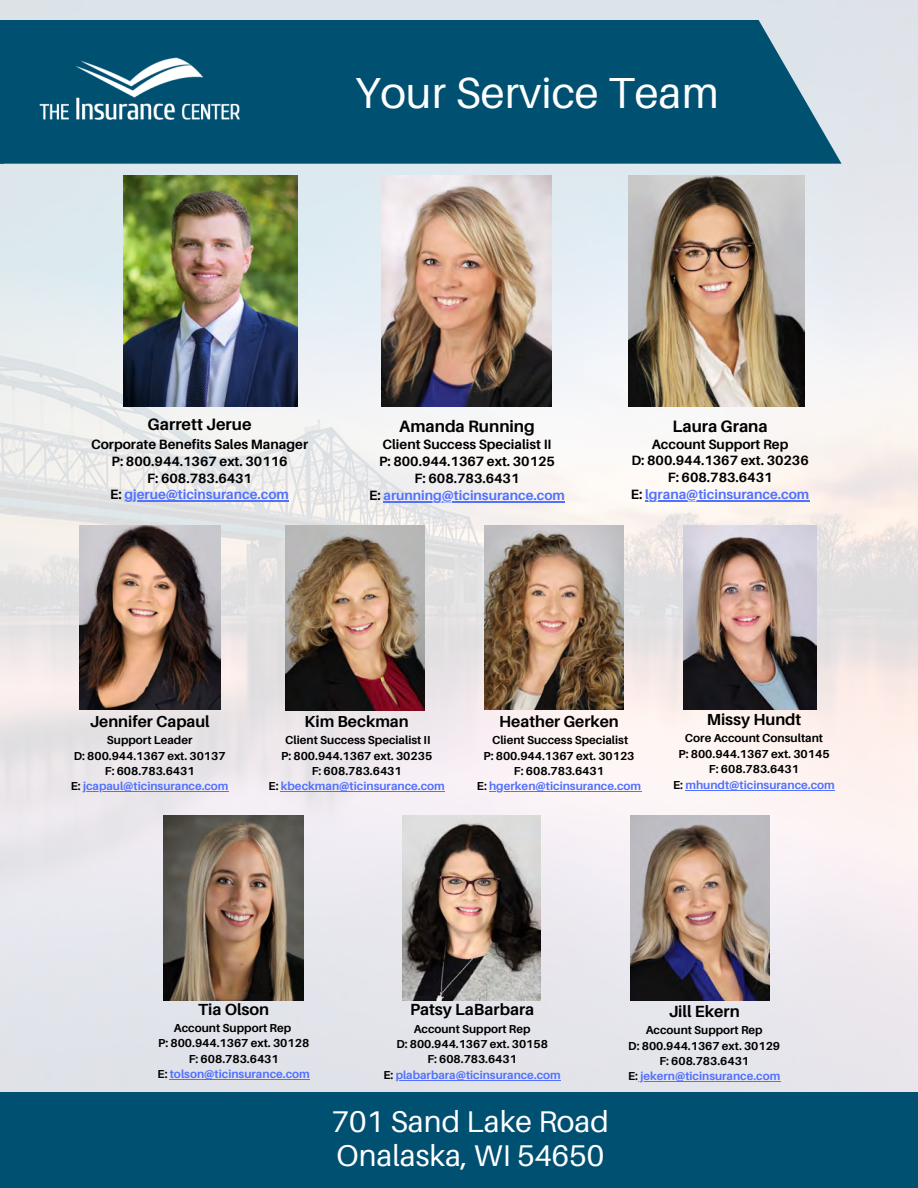
<style>
.page{position:relative;width:918px;height:1188px;background:#fff}
.page>*{position:absolute;margin:0;border:0;box-sizing:border-box;transform-origin:0 0}
.t1{font:43.5px "Aileron";color:#fff}
.t2{font:30px/33.8px "Aileron";color:#fff}
.t3{font:700 16.5px "Aileron";color:#000}
.t4{font:700 16.2px "Aileron";color:#000}
.t5{font:700 16.05px "Aileron";color:#000}
.t6{font:700 15.9px "Aileron";color:#000}
.t7{font:700 13.5px/17.1px "Aileron";color:#000;text-align:center}
.t8{font:700 13.5px/17.2px "Aileron";color:#5271ff;text-align:center}
.t9{font:700 11.55px/15.5px "Aileron";color:#000;text-align:center}
.s1{color:#5271ff}
.s2{color:#000}
</style>
<div class="page">
<img style="left:0;top:0;width:918px;height:1093px">
<div style="left:0;top:1093px;width:918px;height:95px;background:#005072"></div>
<div style="left:0;top:20px;width:842px;height:144px;background:#005072"></div>
<img style="left:30px;top:49px;width:213px;height:80px">
<img style="left:382px;top:175px;width:170px;height:232px">
<hr style="left:383px;top:501px;width:182px;height:1px;background:#5271ff">
<hr style="left:170px;top:1079px;width:140px;height:1px;background:#5271ff">
<img style="left:164px;top:816px;width:139px;height:184px">
<hr style="left:685px;top:790px;width:150px;height:1px;background:#5271ff">
<hr style="left:281px;top:791px;width:164px;height:1px;background:#5271ff">
<img style="left:285px;top:525px;width:140px;height:186px">
<img style="left:402px;top:816px;width:139px;height:184px">
<img style="left:629px;top:175px;width:175px;height:232px">
<hr style="left:396px;top:1080px;width:165px;height:1px;background:#5271ff">
<hr style="left:645px;top:500px;width:164px;height:1px;background:#5271ff">
<img style="left:124px;top:175px;width:174px;height:232px">
<hr style="left:125px;top:501px;width:164px;height:1px;background:#5271ff">
<img style="left:484px;top:525px;width:140px;height:185px">
<hr style="left:489px;top:791px;width:152px;height:1px;background:#5271ff">
<img style="left:79px;top:525px;width:141px;height:185px">
<hr style="left:83px;top:791px;width:146px;height:1px;background:#5271ff">
<img style="left:630px;top:816px;width:140px;height:184px">
<hr style="left:638px;top:1081px;width:142px;height:1px;background:#5271ff">
<img style="left:683px;top:525px;width:133px;height:185px">
<h1 class="t1" style="left:355px;top:65px;width:365px">Your Service Team</h1>
<h3 class="t3" style="left:148px;top:414px;width:105px">Garrett Jerue</h3>
<p class="t7" style="left:91px;top:435px;width:219px">Corporate Benefits Sales Manager<br>P: 800.944.1367 ext. 30116<br>F: 608.783.6431<br>E: <span class="s1">gjerue@ticinsurance.com</span></p>
<h3 class="t3" style="left:399px;top:416px;width:137px">Amanda Running</h3>
<p class="t7" style="left:369px;top:436px;width:197px">Client Success Specialist II<br>P: 800.944.1367 ext. 30125<br>F: 608.783.6431<br>E: <span class="s1">arunning@ticinsurance.com</span></p>
<h3 class="t3" style="left:672px;top:416px;width:97px">Laura Grana</h3>
<p class="t7" style="left:631px;top:436px;width:179px;line-height:16px">Account Support Rep<br>D: 800.944.1367 ext. 30236</p>
<p class="t8" style="left:631px;top:468px;width:180px"><span class="s2">F: 608.783.6431<br>E:</span> lgrana@ticinsurance.com</p>
<h3 class="t6" style="left:90px;top:712px;width:122px">Jennifer Capaul</h3>
<p class="t9" style="left:71px;top:732px;width:159px">Support Leader<br>D: 800.944.1367 ext. 30137<br>F: 608.783.6431<br>E: <span class="s1">jcapaul@ticinsurance.com</span></p>
<h3 class="t6" style="left:305px;top:711px;width:106px">Kim Beckman</h3>
<p class="t9" style="left:269px;top:732px;width:178px">Client Success Specialist II<br>P: 800.944.1367 ext. 30235<br>F: 608.783.6431<br>E: <span class="s1">kbeckman@ticinsurance.com</span></p>
<h3 class="t6" style="left:499px;top:711px;width:121px">Heather Gerken</h3>
<p class="t9" style="left:477px;top:732px;width:166px">Client Success Specialist<br>P: 800.944.1367 ext. 30123<br>F: 608.783.6431<br>E: <span class="s1">hgerken@ticinsurance.com</span></p>
<h3 class="t5" style="left:707px;top:709px;width:96px">Missy Hundt</h3>
<p class="t9" style="left:673px;top:730px;width:163px">Core Account Consultant<br>P: 800.944.1367 ext. 30145<br>F: 608.783.6431<br>E: <span class="s1">mhundt@ticinsurance.com</span></p>
<h3 class="t5" style="left:198px;top:999px;width:72px">Tia Olson</h3>
<p class="t9" style="left:158px;top:1020px;width:154px">Account Support Rep<br>P: 800.944.1367 ext. 30128<br>F: 608.783.6431<br>E: <span class="s1">tolson@ticinsurance.com</span></p>
<h3 class="t5" style="left:410px;top:1000px;width:126px">Patsy LaBarbara</h3>
<p class="t9" style="left:384px;top:1021px;width:179px">Account Support Rep<br>D: 800.944.1367 ext. 30158<br>F: 608.783.6431<br>E: <span class="s1">plabarbara@ticinsurance.com</span></p>
<h2 class="t2" style="left:332px;top:1104px;width:279px">701 Sand Lake Road<br>Onalaska, WI 54650</h2>
<h3 class="t4" style="left:669px;top:1001px;width:73px">Jill Ekern</h3>
<p class="t9" style="left:628px;top:1022px;width:154px">Account Support Rep<br>D: 800.944.1367 ext. 30129<br>F: 608.783.6431<br>E: <span class="s1">jekern@ticinsurance.com</span></p>
</div>
